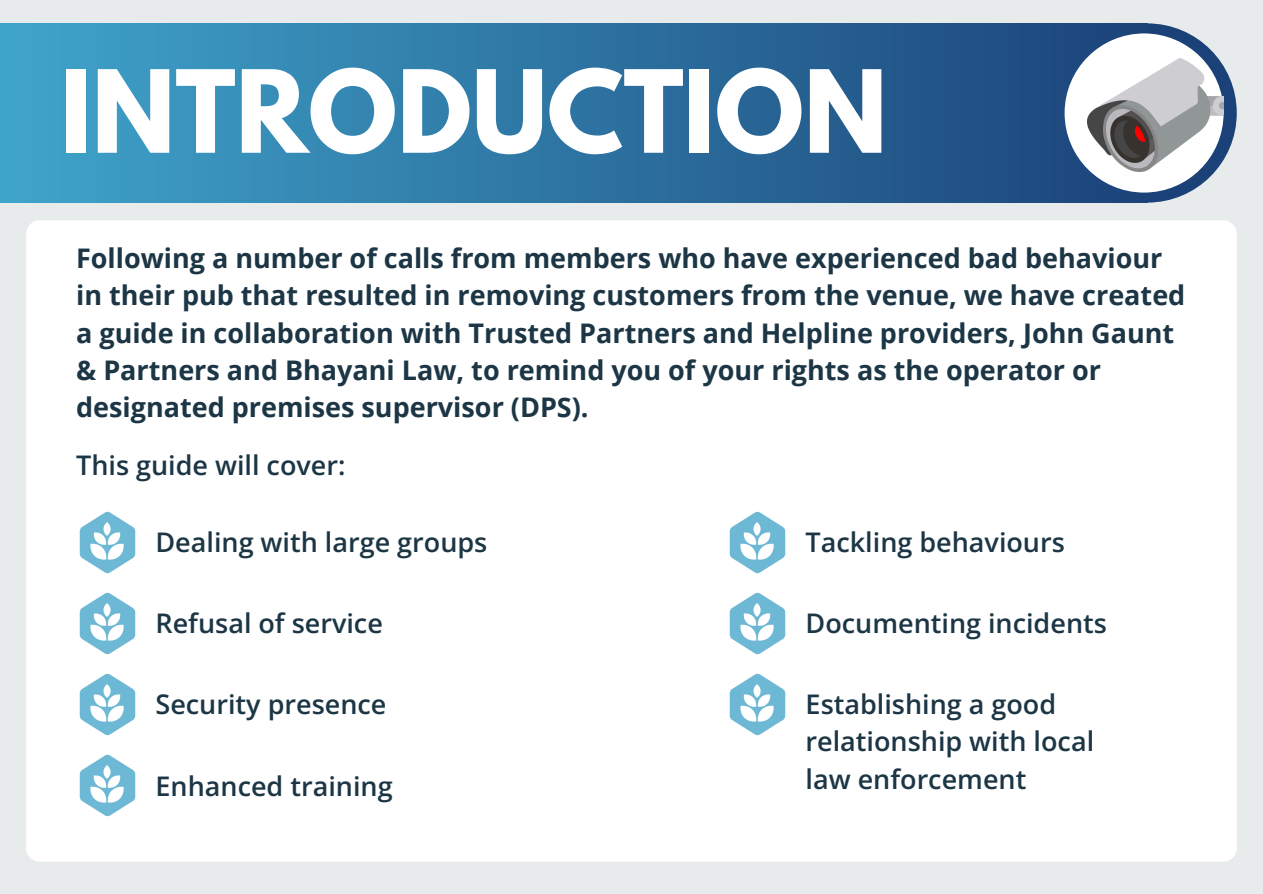
<style>
.page{position:relative;width:1263px;height:894px;background:#fff}
.page>*{position:absolute;margin:0;border:0;box-sizing:border-box;transform-origin:0 0}
.t1{font:700 101.25px "League Spartan";color:#fff}
.t2{font:700 27px/37.2px "Open Sans";color:#1c3645}
.t3{font:600 27px/37.2px "Open Sans";color:#1c3645}
</style>
<div class="page">
<div style="left:0;top:0;width:1263px;height:893px;background:#e8ebec"></div>
<div style="left:1058px;top:23px;width:179px;height:179px;background:#1b4278;border-radius:50%"></div>
<div style="left:0;top:23px;width:1147px;height:179px;background:linear-gradient(to right,#3fa4cb,#1d4479)"></div>
<div style="left:26px;top:220px;width:1211px;height:641px;background:#fff;border-radius:14px"></div>
<div style="left:1065px;top:33px;width:159px;height:159px;background:#fff;border-radius:50%"></div>
<img style="left:79px;top:511px;width:57px;height:62px">
<img style="left:79px;top:592px;width:57px;height:62px">
<img style="left:79px;top:673px;width:57px;height:62px">
<img style="left:79px;top:754px;width:57px;height:62px">
<img style="left:1087px;top:59px;width:136px;height:112px">
<img style="left:729px;top:511px;width:57px;height:62px">
<img style="left:729px;top:592px;width:57px;height:62px">
<img style="left:729px;top:673px;width:57px;height:62px">
<p class="t1" style="left:60px;top:62px;width:828px">INTRODUCTION</p>
<p class="t2" style="left:76px;top:239px;width:1111px">Following a number of calls from members who have experienced bad behaviour in their pub that resulted in removing customers from the venue, we have created a guide in collaboration with Trusted Partners and Helpline providers, John Gaunt &amp; Partners and Bhayani Law, to remind you of your rights as the operator or designated premises supervisor (DPS).</p>
<p class="t3" style="left:76px;top:446px;width:271px">This guide will cover:</p>
<p class="t3" style="left:156px;top:522px;width:333px">Dealing with large groups</p>
<p class="t3" style="left:806px;top:522px;width:261px">Tackling behaviours</p>
<p class="t3" style="left:156px;top:603px;width:229px">Refusal of service</p>
<p class="t3" style="left:806px;top:603px;width:303px">Documenting incidents</p>
<p class="t3" style="left:156px;top:685px;width:232px">Security presence</p>
<p class="t3" style="left:156px;top:766px;width:239px">Enhanced training</p>
<p class="t3" style="left:806px;top:685px;width:290px">Establishing a good relationship with local law enforcement</p>
</div>
